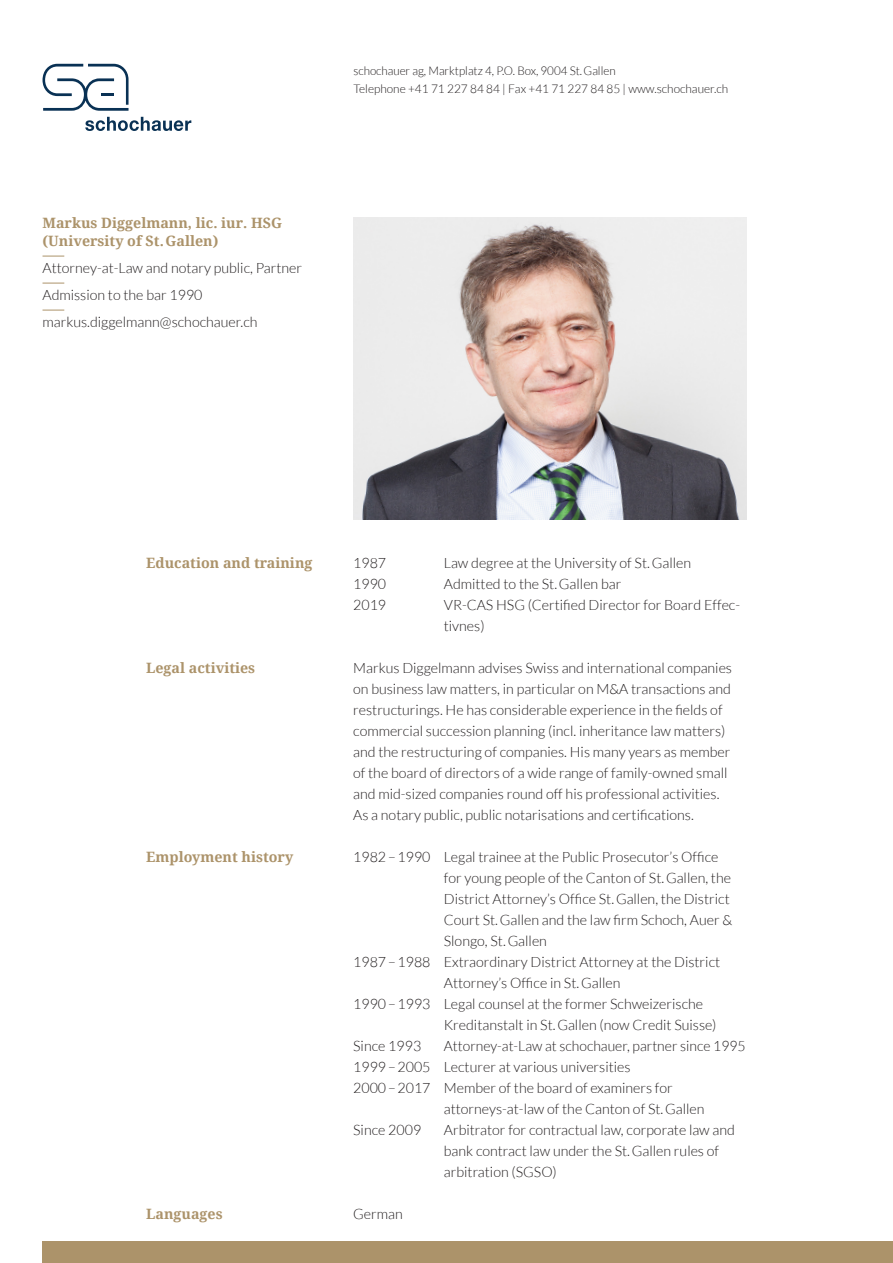
<style>
.page{position:relative;width:893px;height:1263px;background:#fff}
.page>*{position:absolute;margin:0;border:0;box-sizing:border-box;transform-origin:0 0}
.Grundtext{font:300 14.25px/21px "Lato";color:#231f20}
.Grundtext-2{font:700 14.25px/18.6px "Noto Serif";color:#ac936a}
.pers_daten{font:300 14.25px "Lato";color:#231f20}
.t1{font:300 12px/18px "Lato";color:#231f20}
</style>
<div class="page">
<svg style="left:43px;top:64px;width:86px;height:47px"></svg>
<svg style="left:85px;top:117px;width:106px;height:14px"></svg>
<div style="left:43px;top:1242px;width:850px;height:21px;background:#ac936a"></div>
<img style="left:353px;top:218px;width:394px;height:302px">
<svg style="left:43px;top:256px;width:21px;height:1px"></svg>
<svg style="left:43px;top:283px;width:21px;height:1px"></svg>
<svg style="left:43px;top:310px;width:21px;height:1px"></svg>
<p class="Grundtext-2" style="left:43px;top:213px;width:241px">Markus Diggelmann, lic. iur. HSG (University of St.Gallen)</p>
<p class="pers_daten" style="left:43px;top:261px;width:261px">Attorney-at-Law and notary public, Partner</p>
<p class="pers_daten" style="left:43px;top:288px;width:162px">Admission to the bar 1990</p>
<p class="pers_daten" style="left:43px;top:315px;width:217px">markus.diggelmann@schochauer.ch</p>
<p class="t1" style="left:353px;top:61px;width:376px">schochauer ag, Marktplatz 4, P.O. Box, 9004 St.Gallen<br>Telephone +41 71 227 84 84 | Fax +41 71 227 84 85 | www.schochauer.ch</p>
<p class="Grundtext-2" style="left:146px;top:553px;width:168px">Education and training</p>
<p class="Grundtext" style="left:353px;top:552px;width:35px">1987</p>
<p class="Grundtext" style="left:444px;top:552px;width:249px">Law degree at the University of St.Gallen</p>
<p class="Grundtext" style="left:353px;top:573px;width:35px">1990</p>
<p class="Grundtext" style="left:444px;top:573px;width:179px">Admitted to the St.Gallen bar</p>
<p class="Grundtext" style="left:353px;top:594px;width:35px">2019</p>
<p class="Grundtext" style="left:444px;top:594px;width:298px">VR-CAS HSG (Certified Director for Board Effec&shy;tivnes)</p>
<p class="Grundtext-2" style="left:146px;top:658px;width:111px">Legal activities</p>
<p class="Grundtext" style="left:353px;top:657px;width:380px">Markus Diggelmann advises Swiss and international companies on business law matters, in particular on M&amp;A transactions and restructurings. He has considerable experience in the fields of commercial succession planning (incl. inheritance law matters) and the restructuring of companies. His many years as member of the board of directors of a wide range of family-owned small and mid-sized companies round off his professional activities.<br>As a notary public, public notarisations and certifications.</p>
<p class="Grundtext-2" style="left:146px;top:847px;width:149px">Employment history</p>
<p class="Grundtext" style="left:444px;top:846px;width:290px;text-indent:-91px">1982–1990 Legal trainee at the Public Prosecutor’s Office for young people of the Canton of St.Gallen, the District Attorney’s Office St.Gallen, the District Court St.Gallen and the law firm Schoch, Auer &amp; Slongo, St.Gallen</p>
<p class="Grundtext" style="left:444px;top:951px;width:278px;text-indent:-91px">1987–1988 Extraordinary District Attorney at the District<br>Attorney’s Office in St.Gallen</p>
<p class="Grundtext" style="left:444px;top:993px;width:274px;text-indent:-91px">1990–1993 Legal counsel at the former Schweizerische<br>Kreditanstalt in St.Gallen (now Credit Suisse)</p>
<p class="Grundtext" style="left:353px;top:1035px;width:70px">Since 1993</p>
<p class="Grundtext" style="left:444px;top:1035px;width:303px">Attorney-at-Law at schochauer, partner since 1995</p>
<p class="Grundtext" style="left:353px;top:1056px;width:279px">1999–2005 Lecturer at various universities</p>
<p class="Grundtext" style="left:444px;top:1077px;width:262px;text-indent:-91px">2000–2017 Member of the board of examiners for attorneys-at-law of the Canton of St.Gallen</p>
<p class="Grundtext" style="left:353px;top:1119px;width:70px">Since 2009</p>
<p class="Grundtext" style="left:444px;top:1119px;width:293px">Arbitrator for contractual law, corporate law and bank contract law under the St.Gallen rules of arbitration (SGSO)</p>
<p class="Grundtext-2" style="left:146px;top:1204px;width:78px">Languages</p>
<p class="Grundtext" style="left:353px;top:1203px;width:51px">German</p>
</div>
